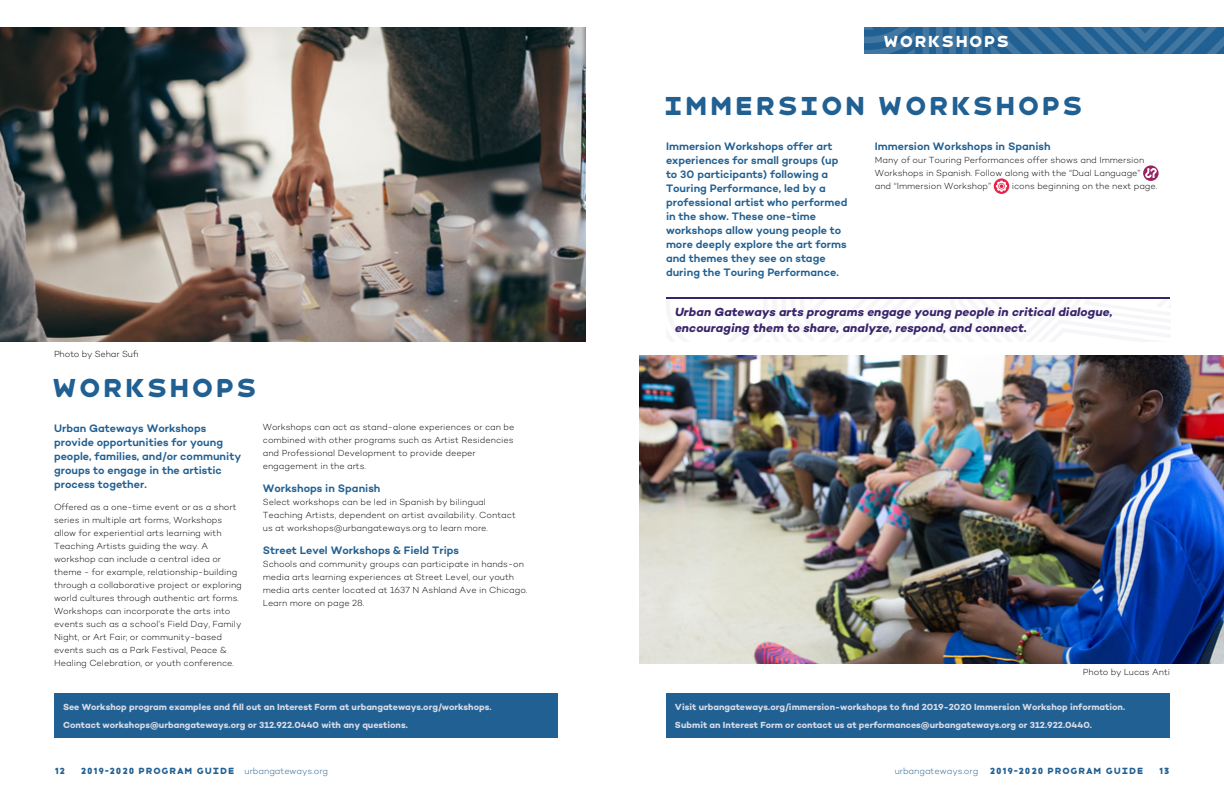
<style>
.page{position:relative;width:1224px;height:792px;background:#fff}
.page>*{position:absolute;margin:0;border:0;box-sizing:border-box;transform-origin:0 0}
.t1{font:26px "Faust Havelock Solid";letter-spacing:-.05em;color:#216092}
.t2{font:16px "Faust Havelock Solid";letter-spacing:-.05em;color:#fff}
.t3{font:italic 700 12px/16px "Campton";letter-spacing:.01em;color:#37246a}
.t4{font:600 11px/14px "Campton";color:#216092}
.t5{font:300 9px/13px "Campton";color:#000}
.t6{font:700 9px/17.5px "Campton";color:#d6dae6}
.t7{font:9px "Faust Havelock Solid";letter-spacing:-.05em;color:#216092}
.s1{font-family:"Campton";font-weight:300}
</style>
<div class="page">
<svg style="left:864px;top:27px;width:118px;height:27px;background:#306b99"></svg>
<svg style="left:989px;top:27px;width:235px;height:27px;background:#306a99"></svg>
<img style="left:0;top:27px;width:586px;height:315px">
<div style="left:54px;top:693px;width:504px;height:45px;background:#216092"></div>
<div style="left:666px;top:693px;width:504px;height:45px;background:#216092"></div>
<svg style="left:1143px;top:165px;width:16px;height:16px"></svg>
<svg style="left:1145px;top:168px;width:11px;height:10px"></svg>
<svg style="left:994px;top:178px;width:15px;height:16px"></svg>
<svg style="left:996px;top:181px;width:11px;height:11px"></svg>
<hr style="left:666px;top:297px;width:504px;height:2px;background:#37246a">
<img style="left:639px;top:356px;width:585px;height:307px">
<h2 class="t2" style="left:882px;top:28px;width:130px">WORKSHOPS</h2>
<h1 class="t1" style="left:662px;top:84px;width:424px">IMMERSION WORKSHOPS</h1>
<p class="t4" style="left:666px;top:139px;width:183px">Immersion Workshops offer art experiences for small groups (up to 30 participants) following a<br>Touring Performance, led by a professional artist who performed in the show. These one-time workshops allow young people to more deeply explore the art forms and themes they see on stage during the Touring Performance.</p>
<p class="t4" style="left:875px;top:139px;width:177px">Immersion Workshops in Spanish</p>
<p class="t5" style="left:875px;top:153px;width:271px">Many of our Touring Performances offer shows and Immersion<br>Workshops in Spanish. Follow along with the “Dual Language” and “Immersion Workshop”</p>
<p class="t5" style="left:1012px;top:179px;width:147px">icons beginning on the next page.</p>
<p class="t5" style="left:54px;top:347px;width:86px">Photo by Sehar Sufi</p>
<h1 class="t1" style="left:50px;top:366px;width:210px">WORKSHOPS</h1>
<p class="t4" style="left:54px;top:421px;width:189px">Urban Gateways Workshops provide opportunities for young people, families, and/or community groups to engage in the artistic process together.</p>
<p class="t5" style="left:54px;top:500px;width:189px">Offered as a one-time event or as a short series in multiple art forms, Workshops allow for experiential arts learning with Teaching Artists guiding the way. A workshop can include a central idea or theme - for example, relationship-building through a collaborative project or exploring world cultures through authentic art forms.<br>Workshops can incorporate the arts into events such as a school’s Field Day, Family Night, or Art Fair; or community-based events such as a Park Festival, Peace &amp; Healing Celebration, or youth conference.</p>
<p class="t5" style="left:263px;top:420px;width:253px">Workshops can act as stand-alone experiences or can be combined with other programs such as Artist Residencies and Professional Development to provide deeper engagement in the arts.</p>
<p class="t4" style="left:263px;top:481px;width:119px">Workshops in Spanish</p>
<p class="t5" style="left:263px;top:495px;width:255px">Select workshops can be led in Spanish by bilingual<br>Teaching Artists, dependent on artist availability. Contact us at workshops@urbangateways.org to learn more.</p>
<p class="t4" style="left:263px;top:543px;width:198px">Street Level Workshops &amp; Field Trips</p>
<p class="t5" style="left:263px;top:557px;width:266px">Schools and community groups can participate in hands-on media arts learning experiences at Street Level, our youth media arts center located at 1637 N Ashland Ave in Chicago.<br>Learn more on page 28.</p>
<p class="t6" style="left:63px;top:698px;width:430px">See Workshop program examples and fill out an Interest Form at urbangateways.org/workshops.<br>Contact workshops@urbangateways.org or 312.922.0440 with any questions.</p>
<h3 class="t3" style="left:675px;top:303px;width:439px">Urban Gateways arts programs engage young people in critical dialogue, encouraging them to share, analyze, respond, and connect.</h3>
<p class="t5" style="left:1083px;top:665px;width:89px">Photo by Lucas Anti</p>
<p class="t6" style="left:675px;top:698px;width:452px">Visit urbangateways.org/immersion-workshops to find 2019-2020 Immersion Workshop information.<br>Submit an Interest Form or contact us at performances@urbangateways.org or 312.922.0440.</p>
<p class="t7" style="left:54px;top:763px;width:13px">12</p>
<p class="t7" style="left:80px;top:763px;width:250px">2019-2020 PROGRAM GUIDE <span class="s1">urbangateways.org</span></p>
<p class="t7" style="left:895px;top:763px;width:251px"><span class="s1">urbangateways.org</span> 2019-2020 PROGRAM GUIDE</p>
<p class="t7" style="left:1158px;top:763px;width:13px">13</p>
</div>
